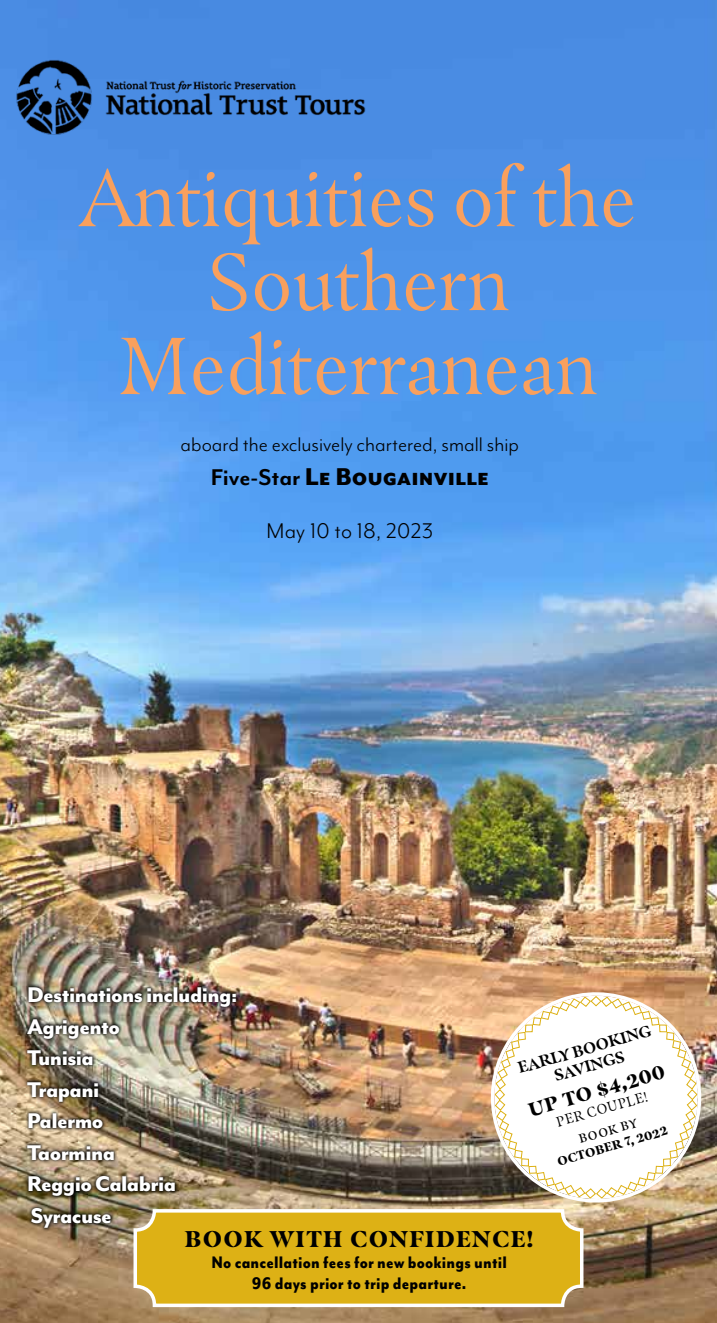
<style>
.page{position:relative;width:717px;height:1323px;background:#fff}
.page>*{position:absolute;margin:0;border:0;box-sizing:border-box;transform-origin:0 0}
.t1{font:300 80.5px/84px "Masqualero";letter-spacing:-.01em;color:#f9a05d;text-align:center}
.t2{font:800 28px "Mr Eaves Mod OT";color:#000}
.t3{font:800 24.5px/31.5px "Mr Eaves Mod OT";letter-spacing:-.025em;color:#fff}
.t4{font:24.5px "Mr Eaves Mod OT";letter-spacing:.01em;color:#000}
.t5{font:22.75px "Mr Eaves Mod OT";color:#000}
.t6{font:900 22.75px "Masqualero";letter-spacing:.06em;color:#000}
.t7{font:800 19.25px/21px "Mr Eaves Mod OT";letter-spacing:.01em;color:#000;text-align:center;scale:.9 1}
.t8{font:900 19.25px "Masqualero";color:#000}
.t9{font:700 15.75px/17.5px "Masqualero";color:#000;text-align:center}
.t10{font:14px "Masqualero";color:#000;scale:.95 1}
.t11{font:900 12.25px "Masqualero";color:#000}
.t12{font:600 12.25px "Masqualero";color:#000;scale:.95 1}
.s1{font-weight:700;font-size:26.25px}
</style>
<div class="page">
<img style="left:0;top:0;width:717px;height:1323px">
<img style="left:481px;top:982px;width:230px;height:230px">
<div style="left:135px;top:1211px;width:446px;height:94px;background:#ddb115;border-radius:19px"></div>
<div style="left:133px;top:1209px;width:450px;height:98px;border:4px solid #fff;border-radius:19px"></div>
<img style="left:23px;top:984px;width:216px;height:248px">
<img style="left:15px;top:59px;width:351px;height:77px">
<h1 class="t1" style="left:80px;top:162px;width:558px">Antiquities of the<br>Southern<br>Mediterranean</h1>
<p class="t5" style="left:181px;top:435px;width:340px">aboard the exclusively chartered, small ship</p>
<p class="t2" style="left:211px;top:468px;width:279px"><span class="s1">Five-Star</span> Le Bougainville</p>
<p class="t4" style="left:266px;top:521px;width:168px">May 10 to 18, 2023</p>
<p class="t3" style="left:27px;top:981px;width:212px">Destinations including:<br>Agrigento<br>Tunisia<br>Trapani<br>Palermo<br>Taormina<br>Reggio Calabria<br>Syracuse</p>
<p class="t9" style="left:516px;top:1060px;width:139px;rotate:-16deg">EARLY BOOKING<br>SAVINGS</p>
<p class="t12" style="left:577px;top:1132px;width:65px;rotate:-16deg">BOOK BY</p>
<p class="t8" style="left:526px;top:1102px;width:142px;rotate:-16deg">UP TO $4,200</p>
<p class="t10" style="left:554px;top:1114px;width:100px;rotate:-16deg">PER COUPLE!</p>
<p class="t11" style="left:556px;top:1157px;width:116px;rotate:-16deg">OCTOBER 7, 2022</p>
<p class="t6" style="left:185px;top:1229px;width:350px">BOOK WITH CONFIDENCE!</p>
<p class="t7" style="left:211px;top:1253px;width:330px">No cancellation fees for new bookings until<br>96 days prior to trip departure.</p>
</div>
